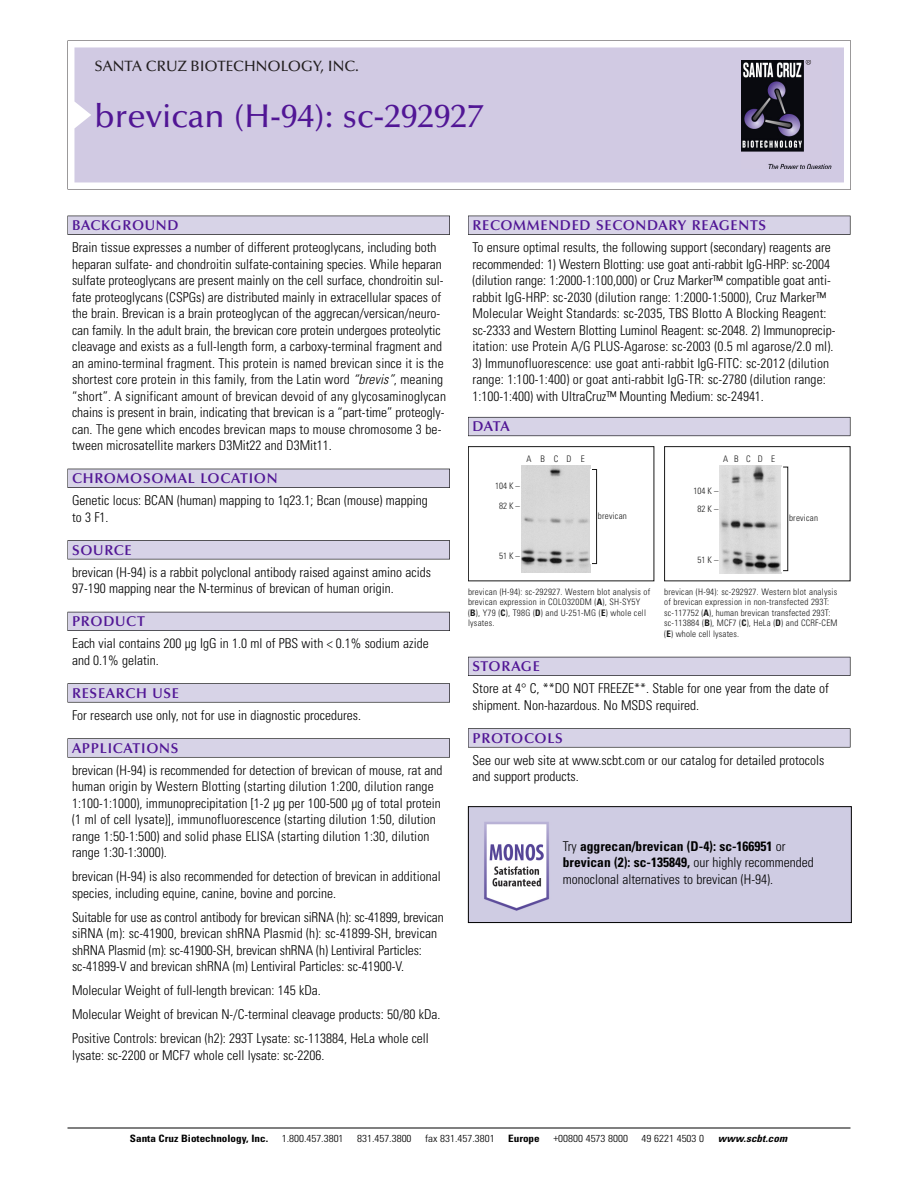
<style>
.page{position:relative;width:918px;height:1188px;background:#fff}
.page>*{position:absolute;margin:0;border:0;box-sizing:border-box;transform-origin:0 0}
.t1{font:500 33px "Optima";color:#511695}
.t2{font:500 15px "Optima";color:#231f20}
.t3{font:600 14.25px "Optima";letter-spacing:.05em;color:#511695}
.t4{font:300 condensed 13.5px/16.5px "Univers";color:#000}
.t5{font:300 condensed 10.2px "Univers";color:#000;scale:1.1 1}
.t6{font:700 condensed 10.2px "Univers";color:#000;scale:1.1 1}
.t7{font:italic 700 condensed 10.2px "Univers";letter-spacing:.005em;color:#000;scale:1.1 1}
.t8{font:9px/10.5px "Univers Condensed Light+HYANEP";letter-spacing:.025em;color:#191919}
.t9{font:9px/10.5px "Univers Condensed Light+AMMHPG";letter-spacing:.025em;color:#191919}
.s1{font-style:italic}
.s2{font-family:"Univers Condensed Bold+OVUVAV"}
.s3{font-family:"Univers Condensed Bold+IEPXKJ"}
.s4{font-weight:700}
</style>
<div class="page">
<svg style="left:68px;top:40px;width:783px;height:149px"></svg>
<div style="left:74px;top:47px;width:770px;height:135px;background:#d1cae3"></div>
<img style="left:741px;top:60px;width:90px;height:108px">
<div style="left:68px;top:216px;width:382px;height:19px;background:#525155"></div>
<div style="left:68px;top:216px;width:381px;height:18px;background:#d7d3e7"></div>
<div style="left:68px;top:469px;width:382px;height:19px;background:#515055"></div>
<div style="left:68px;top:469px;width:381px;height:18px;background:#d7d3e7"></div>
<div style="left:68px;top:540px;width:382px;height:19px;background:#545357"></div>
<div style="left:68px;top:541px;width:381px;height:18px;background:#d7d3e7"></div>
<div style="left:68px;top:612px;width:382px;height:19px;background:#54535a"></div>
<div style="left:68px;top:612px;width:381px;height:18px;background:#d7d3e7"></div>
<svg style="left:68px;top:683px;width:382px;height:20px"></svg>
<div style="left:68px;top:684px;width:381px;height:18px;background:#d7d3e7"></div>
<div style="left:68px;top:738px;width:382px;height:20px;background:#626263"></div>
<div style="left:68px;top:739px;width:381px;height:18px;background:#d7d3e7"></div>
<div style="left:468px;top:216px;width:382px;height:19px;background:#525155"></div>
<div style="left:468px;top:216px;width:382px;height:18px;background:#d7d3e7"></div>
<div style="left:468px;top:417px;width:382px;height:19px;background:#66646d"></div>
<div style="left:468px;top:418px;width:382px;height:18px;background:#d7d3e7"></div>
<div style="left:468px;top:657px;width:382px;height:19px;background:#54535a"></div>
<div style="left:468px;top:657px;width:382px;height:18px;background:#d7d3e7"></div>
<svg style="left:468px;top:728px;width:382px;height:20px"></svg>
<div style="left:468px;top:729px;width:382px;height:18px;background:#d7d3e7"></div>
<hr style="left:68px;top:1128px;width:782px;height:1px;background:#000">
<div style="left:664px;top:446px;width:186px;height:135px;border:1px solid #191919"></div>
<img style="left:720px;top:465px;width:61px;height:108px">
<div style="left:783px;top:467px;width:5px;height:104px;border:1px solid #191919"></div>
<div style="left:468px;top:446px;width:186px;height:135px;border:1px solid #191919"></div>
<img style="left:521px;top:465px;width:69px;height:108px">
<div style="left:592px;top:469px;width:5px;height:95px;border:1px solid #191919"></div>
<img style="left:470px;top:808px;width:380px;height:113px">
<div style="left:468px;top:806px;width:384px;height:117px;border:1px solid #000"></div>
<p class="t2" style="left:94px;top:61px;width:266px">SANTA CRUZ BIOTECHNOLOGY, INC.</p>
<h1 class="t1" style="left:94px;top:103px;width:391px">brevican (H-94): sc-292927</h1>
<p class="t3" style="left:72px;top:219px;width:108px">BACKGROUND</p>
<p class="t4" style="left:72px;top:240px;width:376px">Brain tissue expresses a number of different proteoglycans, including both heparan sulfate- and chondroitin sulfate-containing species. While heparan sulfate proteoglycans are present mainly on the cell surface, chondroitin sul&shy;fate proteoglycans (CSPGs) are distributed mainly in extracellular spaces of the brain. Brevican is a brain proteoglycan of the aggrecan/versican/neuro&shy;can family. In the adult brain, the brevican core protein undergoes proteolytic cleavage and exists as a full-length form, a carboxy-terminal fragment and an amino-terminal fragment. This protein is named brevican since it is the shortest core protein in this family, from the Latin word <span class="s1">“brevis”</span>, meaning “short”. A significant amount of brevican devoid of any glycosaminoglycan chains is present in brain, indicating that brevican is a “part-time” proteogly&shy;can. The gene which encodes brevican maps to mouse chromosome 3 be&shy;tween microsatellite markers D3Mit22 and D3Mit11.</p>
<p class="t3" style="left:72px;top:473px;width:207px">CHROMOSOMAL LOCATION</p>
<p class="t4" style="left:72px;top:493px;width:357px">Genetic locus: BCAN (human) mapping to 1q23.1; Bcan (mouse) mapping to 3 F1.</p>
<p class="t3" style="left:72px;top:544px;width:61px">SOURCE</p>
<p class="t4" style="left:72px;top:565px;width:360px">brevican (H-94) is a rabbit polyclonal antibody raised against amino acids<br>97-190 mapping near the N-terminus of brevican of human origin.</p>
<p class="t3" style="left:72px;top:616px;width:74px">PRODUCT</p>
<p class="t4" style="left:72px;top:636px;width:358px">Each vial contains 200 µg IgG in 1.0 ml of PBS with &lt; 0.1% sodium azide and 0.1% gelatin.</p>
<p class="t3" style="left:72px;top:687px;width:109px">RESEARCH USE</p>
<p class="t4" style="left:72px;top:708px;width:290px">For research use only, not for use in diagnostic procedures.</p>
<p class="t3" style="left:72px;top:742px;width:108px">APPLICATIONS</p>
<p class="t4" style="left:72px;top:763px;width:372px">brevican (H-94) is recommended for detection of brevican of mouse, rat and human origin by Western Blotting (starting dilution 1:200, dilution range 1:100-1:1000), immunoprecipitation [1-2 µg per 100-500 µg of total protein (1 ml of cell lysate)], immunofluorescence (starting dilution 1:50, dilution range 1:50-1:500) and solid phase ELISA (starting dilution 1:30, dilution range 1:30-1:3000).</p>
<p class="t4" style="left:72px;top:869px;width:370px">brevican (H-94) is also recommended for detection of brevican in additional species, including equine, canine, bovine and porcine.</p>
<p class="t4" style="left:72px;top:910px;width:373px">Suitable for use as control antibody for brevican siRNA (h): sc-41899, brevican siRNA (m): sc-41900, brevican shRNA Plasmid (h): sc-41899-SH, brevican shRNA Plasmid (m): sc-41900-SH, brevican shRNA (h) Lentiviral Particles: sc-41899-V and brevican shRNA (m) Lentiviral Particles: sc-41900-V.</p>
<p class="t4" style="left:72px;top:980px;width:370px;line-height:24px">Molecular Weight of full-length brevican: 145 kDa.<br>Molecular Weight of brevican N-/C-terminal cleavage products: 50/80 kDa.<br>Positive Controls: brevican (h2): 293T Lysate: sc-113884, HeLa whole cell</p>
<p class="t4" style="left:72px;top:1048px;width:254px">lysate: sc-2200 or MCF7 whole cell lysate: sc-2206.</p>
<p class="t3" style="left:473px;top:219px;width:295px">RECOMMENDED SECONDARY REAGENTS</p>
<p class="t4" style="left:473px;top:240px;width:364px">To ensure optimal results, the following support (secondary) reagents are recommended: 1) Western Blotting: use goat anti-rabbit IgG-HRP: sc-2004 (dilution range: 1:2000-1:100,000) or Cruz Marker™ compatible goat anti&shy;rabbit IgG-HRP: sc-2030 (dilution range: 1:2000-1:5000), Cruz Marker™ Molecular Weight Standards: sc-2035, TBS Blotto A Blocking Reagent: sc-2333 and Western Blotting Luminol Reagent: sc-2048. 2) Immunoprecip&shy;itation: use Protein A/G PLUS-Agarose: sc-2003 (0.5 ml agarose/2.0 ml).</p>
<p class="t4" style="left:473px;top:356px;width:358px">3) Immunofluorescence: use goat anti-rabbit IgG-FITC: sc-2012 (dilution range: 1:100-1:400) or goat anti-rabbit IgG-TR: sc-2780 (dilution range:<br>1:100-1:400) with UltraCruz™ Mounting Medium: sc-24941.</p>
<p class="t3" style="left:473px;top:421px;width:39px">DATA</p>
<p class="t9" style="left:526px;top:454px;width:60px">ABCDE</p>
<p class="t8" style="left:723px;top:454px;width:54px">ABCDE</p>
<p class="t9" style="left:495px;top:477px;width:26px;line-height:19.8px;text-align:center">104 K –<br>82K–</p>
<p class="t9" style="left:598px;top:511px;width:31px">brevican</p>
<p class="t8" style="left:694px;top:483px;width:26px;line-height:18px;text-align:center">104 K –<br>82K–</p>
<p class="t8" style="left:789px;top:513px;width:31px">brevican</p>
<p class="t9" style="left:499px;top:551px;width:22px">51K–</p>
<p class="t8" style="left:698px;top:556px;width:22px">51K–</p>
<p class="t9" style="left:468px;top:587px;width:184px">brevican (H-94): sc-292927. Western blot analysis of brevican expression in COLO320DM (<span class="s2">A</span>), SH-SY5Y (<span class="s2">B</span>), Y79 (<span class="s2">C</span>), T98G (<span class="s2">D</span>) and U-251-MG (<span class="s2">E</span>) whole cell lysates.</p>
<p class="t8" style="left:664px;top:587px;width:175px">brevican (H-94): sc-292927. Western blot analysis of brevican expression in non-transfected 293T: sc-117752 (<span class="s3">A</span>), human brevican transfected 293T: sc-113884 (<span class="s3">B</span>), MCF7 (<span class="s3">C</span>), HeLa (<span class="s3">D</span>) and CCRF-CEM (<span class="s3">E</span>) whole cell lysates.</p>
<p class="t3" style="left:473px;top:661px;width:69px">STORAGE</p>
<p class="t4" style="left:473px;top:681px;width:358px">Store at 4° C, **DO NOT FREEZE**. Stable for one year from the date of shipment. Non-hazardous. No MSDS required.</p>
<p class="t3" style="left:473px;top:732px;width:92px">PROTOCOLS</p>
<p class="t4" style="left:473px;top:753px;width:353px">See our web site at www.scbt.com or our catalog for detailed protocols and support products.</p>
<p class="t4" style="left:563px;top:839px;width:253px">Try <span class="s4">aggrecan/brevican (D-4): sc-166951</span> or <span class="s4">brevican (2): sc-135849,</span> our highly recommended monoclonal alternatives to brevican (H-94).</p>
<p class="t6" style="left:130px;top:1135px;width:127px">Santa Cruz Biotechnology, Inc.</p>
<p class="t5" style="left:282px;top:1135px;width:58px">1.800.457.3801</p>
<p class="t5" style="left:357px;top:1135px;width:51px">831.457.3800</p>
<p class="t5" style="left:425px;top:1135px;width:65px">fax 831.457.3801</p>
<p class="t6" style="left:508px;top:1135px;width:30px">Europe</p>
<p class="t5" style="left:553px;top:1135px;width:69px">+00800 4573 8000</p>
<p class="t5" style="left:642px;top:1135px;width:58px">49 6221 4503 0</p>
<p class="t7" style="left:718px;top:1135px;width:64px">www.scbt.com</p>
</div>
